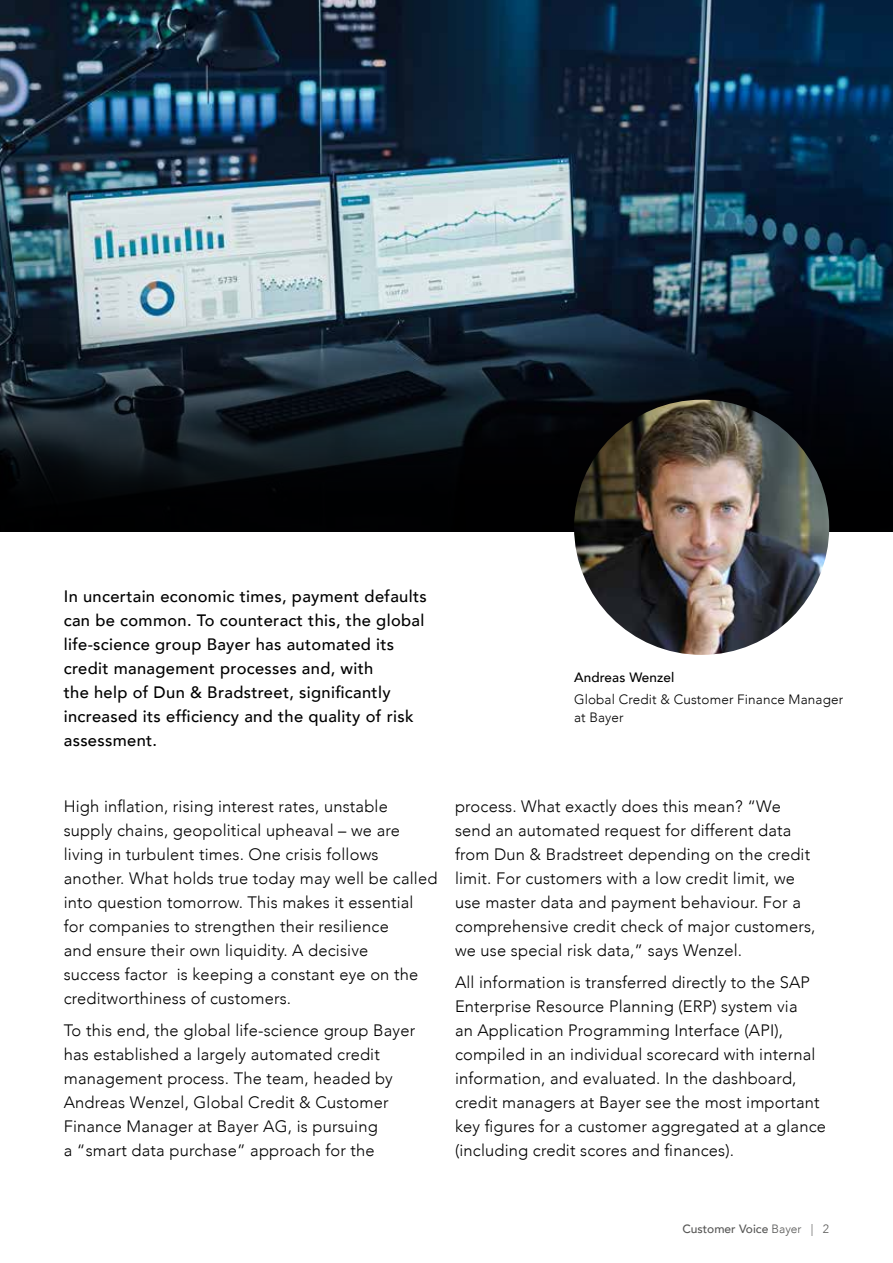
<style>
.page{position:relative;width:893px;height:1263px;background:#fff}
.page>*{position:absolute;margin:0;border:0;box-sizing:border-box;transform-origin:0 0}
.t1{font:300 16.5px/24px "Avenir";letter-spacing:.01em;color:#000}
.t2{font:500 16.5px/24px "Avenir";letter-spacing:.02em;color:#000}
.t3{font:300 13.5px/18px "Avenir";letter-spacing:.01em;color:#000}
.t4{font:500 13.5px "Avenir";letter-spacing:.01em;color:#000}
.t5{font:500 12px "Avenir";color:#575756}
.s1{font-weight:300}
</style>
<div class="page">
<img style="left:0;top:0;width:893px;height:290px">
<svg style="left:0;top:290px;width:893px;height:241px"></svg>
<img style="left:574px;top:400px;width:255px;height:255px;border-radius:128px">
<p class="t2" style="left:64px;top:584px;width:364px">In uncertain economic times, payment defaults can be common. To counteract this, the global life-science group Bayer has automated its credit management processes and, with<br>the help of Dun &amp; Bradstreet, significantly increased its efficiency and the quality of risk assessment.</p>
<p class="t4" style="left:574px;top:666px;width:102px">Andreas Wenzel</p>
<p class="t3" style="left:574px;top:691px;width:271px">Global Credit &amp; Customer Finance Manager at Bayer</p>
<p class="t1" style="left:64px;top:794px;width:375px">High inflation, rising interest rates, unstable supply chains, geopolitical upheaval – we are living in turbulent times. One crisis follows another. What holds true today may well be called into question tomorrow. This makes it essential for companies to strengthen their resilience<br>and ensure their own liquidity. A decisive<br>success factor is keeping a constant eye on the creditworthiness of customers.</p>
<p class="t1" style="left:64px;top:1019px;width:353px">To this end, the global life-science group Bayer has established a largely automated credit management process. The team, headed by Andreas Wenzel, Global Credit &amp; Customer Finance Manager at Bayer AG, is pursuing<br>a “smart data purchase” approach for the</p>
<p class="t1" style="left:455px;top:794px;width:362px">process. What exactly does this mean? “We send an automated request for different data from Dun &amp; Bradstreet depending on the credit limit. For customers with a low credit limit, we use master data and payment behaviour. For a comprehensive credit check of major customers, we use special risk data,” says Wenzel.</p>
<p class="t1" style="left:455px;top:971px;width:372px">All information is transferred directly to the SAP Enterprise Resource Planning (ERP) system via<br>an Application Programming Interface (API), compiled in an individual scorecard with internal information, and evaluated. In the dashboard, credit managers at Bayer see the most important key figures for a customer aggregated at a glance (including credit scores and finances).</p>
<p class="t5" style="left:682px;top:1219px;width:148px">Customer Voice <span class="s1">Bayer | 2</span></p>
</div>
